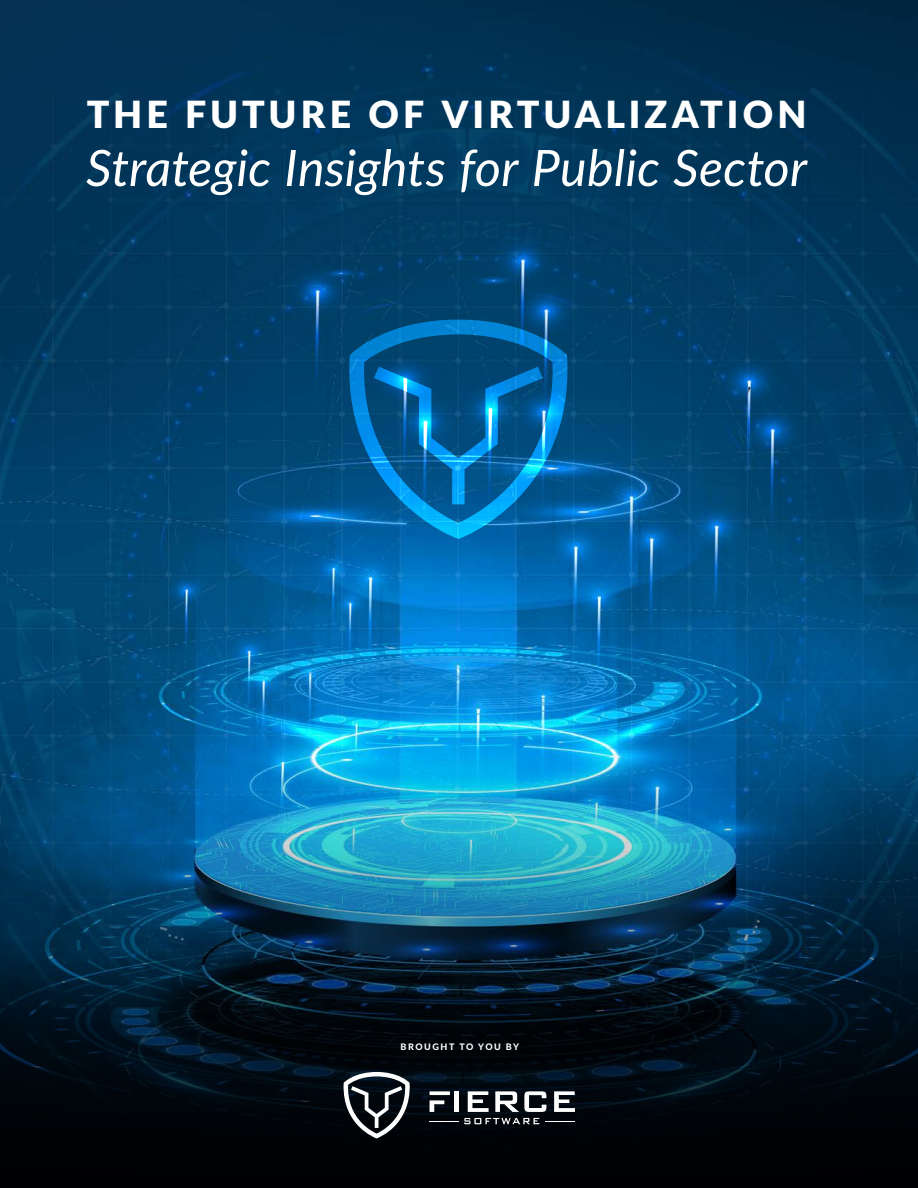
<style>
.page{position:relative;width:918px;height:1188px;background:#fff}
.page>*{position:absolute;margin:0;border:0;box-sizing:border-box;transform-origin:0 0}
.t1{font:italic 50.25px "Lato";letter-spacing:.005em;color:#fff}
.t2{font:900 37.5px "Lato";letter-spacing:.105em;color:#fff}
.t3{font:800 9px "Lato";letter-spacing:.17em;color:#fff}
</style>
<div class="page">
<img style="left:0;top:0;width:918px;height:741px">
<img style="left:0;top:741px;width:918px;height:201px">
<svg style="left:0;top:942px;width:918px;height:246px;background:#010d18"></svg>
<svg style="left:346px;top:320px;width:225px;height:219px;background:#0465a3"></svg>
<svg style="left:343px;top:1072px;width:68px;height:66px"></svg>
<svg style="left:430px;top:1118px;width:109px;height:6px"></svg>
<hr style="left:545px;top:1121px;width:30px;height:1px;background:#fff">
<hr style="left:455px;top:1091px;width:4px;height:21px;background:#fff">
<svg style="left:468px;top:1091px;width:21px;height:21px"></svg>
<svg style="left:554px;top:1091px;width:21px;height:21px"></svg>
<svg style="left:495px;top:1091px;width:51px;height:21px"></svg>
<svg style="left:430px;top:1091px;width:20px;height:21px"></svg>
<p class="t2" style="left:87px;top:86px;width:721px">THE FUTURE OF VIRTUALIZATION</p>
<p class="t1" style="left:86px;top:132px;width:722px">Strategic Insights for Public Sector</p>
<p class="t3" style="left:401px;top:1040px;width:120px">BROUGHT TO YOU BY</p>
</div>
